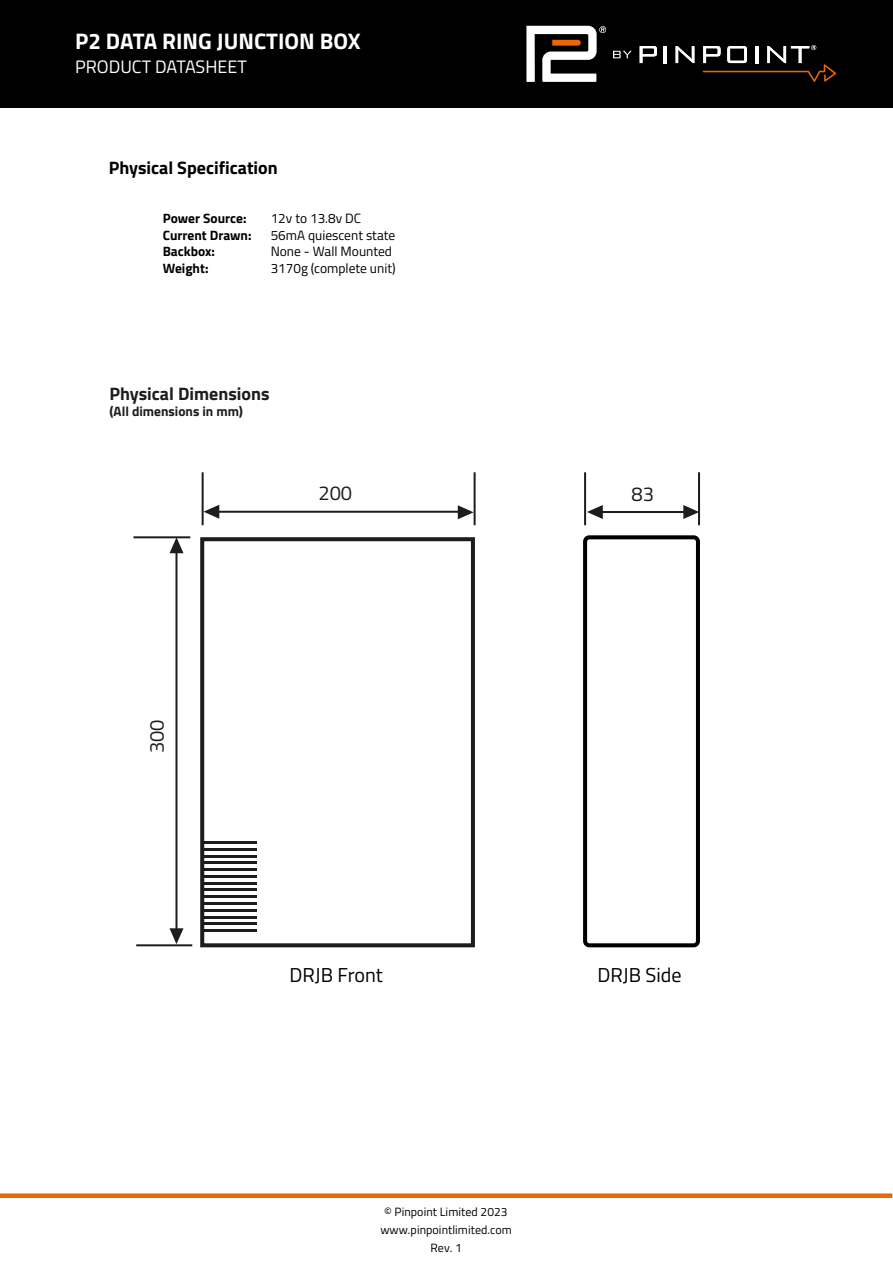
<style>
.page{position:relative;width:893px;height:1263px;background:#fff}
.page>*{position:absolute;margin:0;border:0;box-sizing:border-box;transform-origin:0 0}
.t1{font:700 22.5px "Titillium Web";color:#fff}
.t2{font:20.1px "Titillium Web";color:#000}
.t3{font:20.1px "Titillium Web";color:#1d1d1b}
.t4{font:700 18px "Titillium Web";color:#000}
.t5{font:700 18px "Titillium Web";color:#1d1d1b}
.t6{font:18px "Titillium Web";color:#fff}
.t7{font:13.5px "Titillium Web";color:#010000}
.t8{font:700 13.5px "Titillium Web";color:#000}
.t9{font:700 13.5px "Titillium Web";color:#1d1d1b}
.t10{font:12px/18px "Titillium Web";letter-spacing:.005em;color:#000;text-align:center}
</style>
<div class="page">
<div style="left:0;top:1193px;width:892px;height:5px;background:#eb6608"></div>
<div style="left:0;top:0;width:893px;height:107px;background:#000"></div>
<svg style="left:526px;top:26px;width:80px;height:56px"></svg>
<svg style="left:640px;top:46px;width:17px;height:17px"></svg>
<hr style="left:664px;top:46px;width:3px;height:17px;background:#fff">
<svg style="left:676px;top:46px;width:18px;height:17px"></svg>
<svg style="left:703px;top:45px;width:133px;height:37px"></svg>
<svg style="left:613px;top:51px;width:19px;height:7px"></svg>
<hr style="left:202px;top:909px;width:54px;height:3px;background:#1d1d1b">
<div style="left:200px;top:537px;width:275px;height:410px;border:4px solid #1d1d1b"></div>
<hr style="left:202px;top:902px;width:54px;height:3px;background:#1d1d1b">
<hr style="left:202px;top:895px;width:54px;height:3px;background:#1d1d1b">
<hr style="left:202px;top:929px;width:54px;height:3px;background:#1d1d1b">
<hr style="left:202px;top:922px;width:54px;height:3px;background:#1d1d1b">
<hr style="left:202px;top:916px;width:54px;height:2px;background:#1d1d1b">
<hr style="left:202px;top:868px;width:54px;height:3px;background:#1d1d1b">
<hr style="left:202px;top:861px;width:54px;height:3px;background:#1d1d1b">
<hr style="left:202px;top:855px;width:54px;height:2px;background:#1d1d1b">
<hr style="left:202px;top:889px;width:54px;height:2px;background:#1d1d1b">
<hr style="left:202px;top:882px;width:54px;height:2px;background:#1d1d1b">
<hr style="left:202px;top:875px;width:54px;height:3px;background:#1d1d1b">
<hr style="left:202px;top:848px;width:54px;height:3px;background:#1d1d1b">
<hr style="left:202px;top:841px;width:54px;height:3px;background:#1d1d1b">
<div style="left:583px;top:535px;width:117px;height:412px;border:4px solid #000;border-radius:4px"></div>
<hr style="left:133px;top:536px;width:57px;height:2px;background:#1d1d1b">
<hr style="left:175px;top:552px;width:3px;height:377px;background:#1d1d1b">
<svg style="left:168px;top:536px;width:17px;height:19px"></svg>
<svg style="left:168px;top:927px;width:17px;height:20px"></svg>
<hr style="left:136px;top:944px;width:56px;height:2px;background:#1d1d1b">
<hr style="left:474px;top:472px;width:2px;height:53px;background:#1d1d1b">
<hr style="left:219px;top:511px;width:241px;height:2px;background:#1d1d1b">
<svg style="left:456px;top:504px;width:20px;height:17px"></svg>
<svg style="left:201px;top:503px;width:20px;height:17px"></svg>
<hr style="left:202px;top:472px;width:2px;height:53px;background:#1d1d1b">
<hr style="left:698px;top:472px;width:2px;height:53px;background:#1d1d1b">
<hr style="left:602px;top:511px;width:82px;height:2px;background:#1d1d1b">
<svg style="left:683px;top:505px;width:15px;height:14px"></svg>
<svg style="left:586px;top:503px;width:17px;height:17px"></svg>
<hr style="left:584px;top:472px;width:2px;height:53px;background:#1d1d1b">
<h1 class="t1" style="left:75px;top:24px;width:287px">P2 DATA RING JUNCTION BOX</h1>
<h3 class="t6" style="left:75px;top:53px;width:173px">PRODUCT DATASHEET</h3>
<h3 class="t4" style="left:109px;top:154px;width:170px">Physical Specification</h3>
<p class="t8" style="left:163px;top:208px;width:85px">Power Source:</p>
<p class="t7" style="left:271px;top:209px;width:92px">12v to 13.8v DC</p>
<p class="t8" style="left:163px;top:225px;width:90px">Current Drawn:</p>
<p class="t7" style="left:271px;top:225px;width:126px">56mA quiescent state</p>
<p class="t8" style="left:163px;top:241px;width:54px">Backbox:</p>
<p class="t7" style="left:271px;top:242px;width:123px">None - Wall Mounted</p>
<p class="t8" style="left:163px;top:258px;width:47px">Weight:</p>
<p class="t7" style="left:271px;top:258px;width:126px">3170g (complete unit)</p>
<h3 class="t5" style="left:109px;top:379px;width:162px">Physical Dimensions</h3>
<p class="t9" style="left:109px;top:401px;width:135px">(All dimensions in mm)</p>
<h2 class="t3" style="left:318px;top:479px;width:35px">200</h2>
<h2 class="t3" style="left:632px;top:479px;width:24px">83</h2>
<h2 class="t3" style="left:142px;top:753px;width:35px;rotate:-90deg">300</h2>
<h2 class="t2" style="left:290px;top:960px;width:95px">DRJB Front</h2>
<h2 class="t2" style="left:598px;top:960px;width:86px">DRJB Side</h2>
<p class="t10" style="left:380px;top:1202px;width:133px">© Pinpoint Limited 2023 www.pinpointlimited.com<br>Rev. 1</p>
</div>
